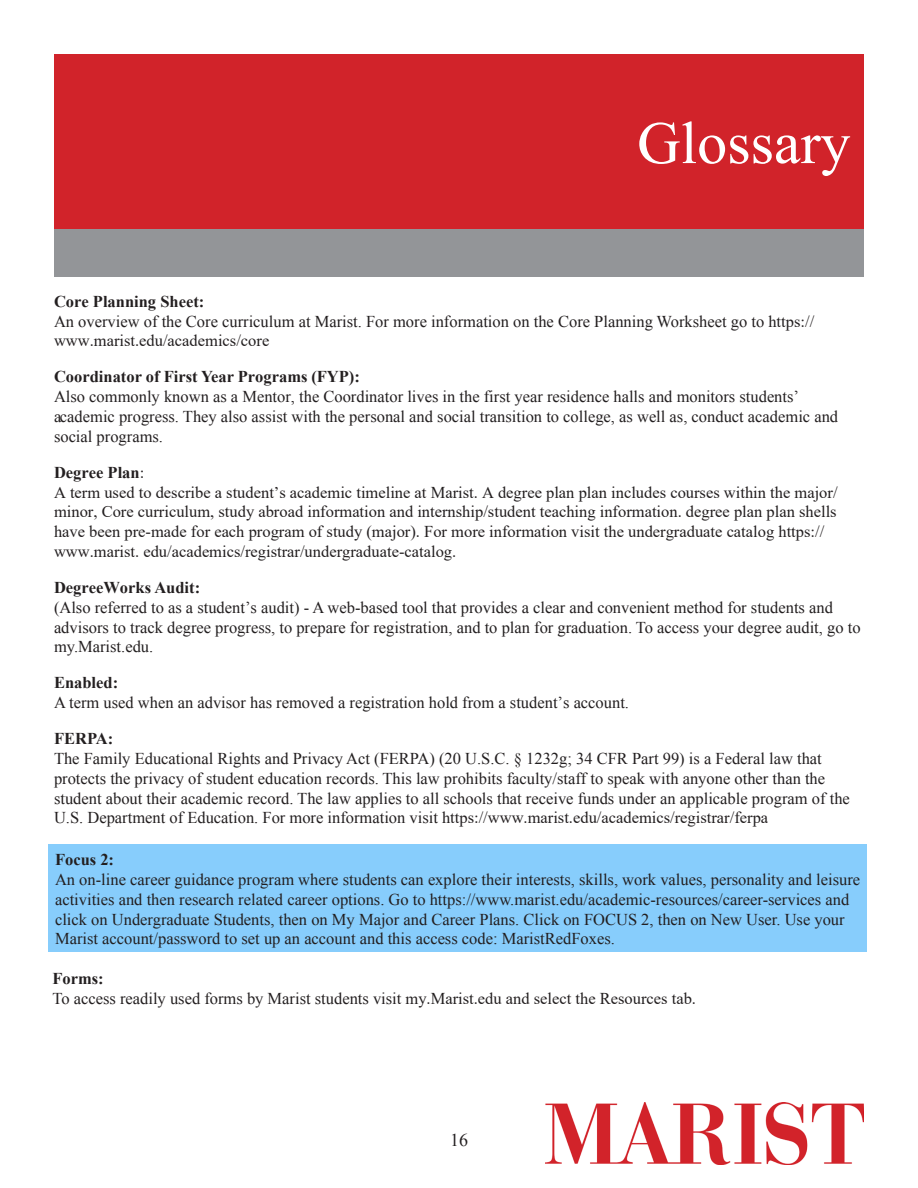
<style>
.page{position:relative;width:918px;height:1188px;background:#fff}
.page>*{position:absolute;margin:0;border:0;box-sizing:border-box;transform-origin:0 0}
.t1{font:60px "Times New Roman";color:#fff}
.t2{font:18px "Times New Roman";color:#231f20}
.t3{font:16.5px/19.8px "Times New Roman";color:#231f20}
.s1{font-weight:700}
</style>
<div class="page">
<img style="left:546px;top:1103px;width:318px;height:62px">
<div style="left:54px;top:54px;width:810px;height:176px;background:#d1232a"></div>
<div style="left:54px;top:230px;width:810px;height:47px;background:#939598"></div>
<div style="left:48px;top:845px;width:818px;height:107px;background:#87cdfc"></div>
<p class="t1" style="left:637px;top:101px;width:215px">Glossary</p>
<p class="t3" style="left:54px;top:291px;width:762px"><span class="s1">Core Planning Sheet:<br></span>An overview of the Core curriculum at Marist. For more information on the Core Planning Worksheet go to https:// www.marist.edu/academics/core</p>
<p class="t3" style="left:54px;top:366px;width:786px"><span class="s1">Coordinator of First Year Programs (FYP):<br></span>Also commonly known as a Mentor, the Coordinator lives in the first year residence halls and monitors students’ academic progress. They also assist with the personal and social transition to college, as well as, conduct academic and social programs.</p>
<p class="t3" style="left:54px;top:462px;width:785px"><span class="s1">Degree Plan</span>:<br>A term used to describe a student’s academic timeline at Marist. A degree plan plan includes courses within the major/ minor, Core curriculum, study abroad information and internship/student teaching information. degree plan plan shells have been pre-made for each program of study (major). For more information visit the undergraduate catalog https:// www.marist. edu/academics/registrar/undergraduate-catalog.</p>
<p class="t3" style="left:54px;top:577px;width:808px"><span class="s1">DegreeWorks Audit:<br></span>(Also referred to as a student’s audit) - A web-based tool that provides a clear and convenient method for students and advisors to track degree progress, to prepare for registration, and to plan for graduation. To access your degree audit, go to my.Marist.edu.</p>
<p class="t3" style="left:54px;top:672px;width:577px"><span class="s1">Enabled:<br></span>A term used when an advisor has removed a registration hold from a student’s account.</p>
<p class="t3" style="left:54px;top:728px;width:797px"><span class="s1">FERPA:<br></span>The Family Educational Rights and Privacy Act (FERPA) (20 U.S.C. § 1232g; 34 CFR Part 99) is a Federal law that protects the privacy of student education records. This law prohibits faculty/staff to speak with anyone other than the student about their academic record. The law applies to all schools that receive funds under an applicable program of the U.S. Department of Education. For more information visit https://www.marist.edu/academics/registrar/ferpa</p>
<p class="t3" style="left:55px;top:849px;width:807px"><span class="s1">Focus 2:<br></span>An on-line career guidance program where students can explore their interests, skills, work values, personality and leisure activities and then research related career options. Go to https://www.marist.edu/academic-resources/career-services and click on Undergraduate Students, then on My Major and Career Plans. Click on FOCUS 2, then on New User. Use your Marist account/password to set up an account and this access code: MaristRedFoxes.</p>
<p class="t3" style="left:52px;top:968px;width:645px"><span class="s1">Forms:<br></span>To access readily used forms by Marist students visit my.Marist.edu and select the Resources tab.</p>
<p class="t2" style="left:450px;top:1128px;width:19px">16</p>
</div>
